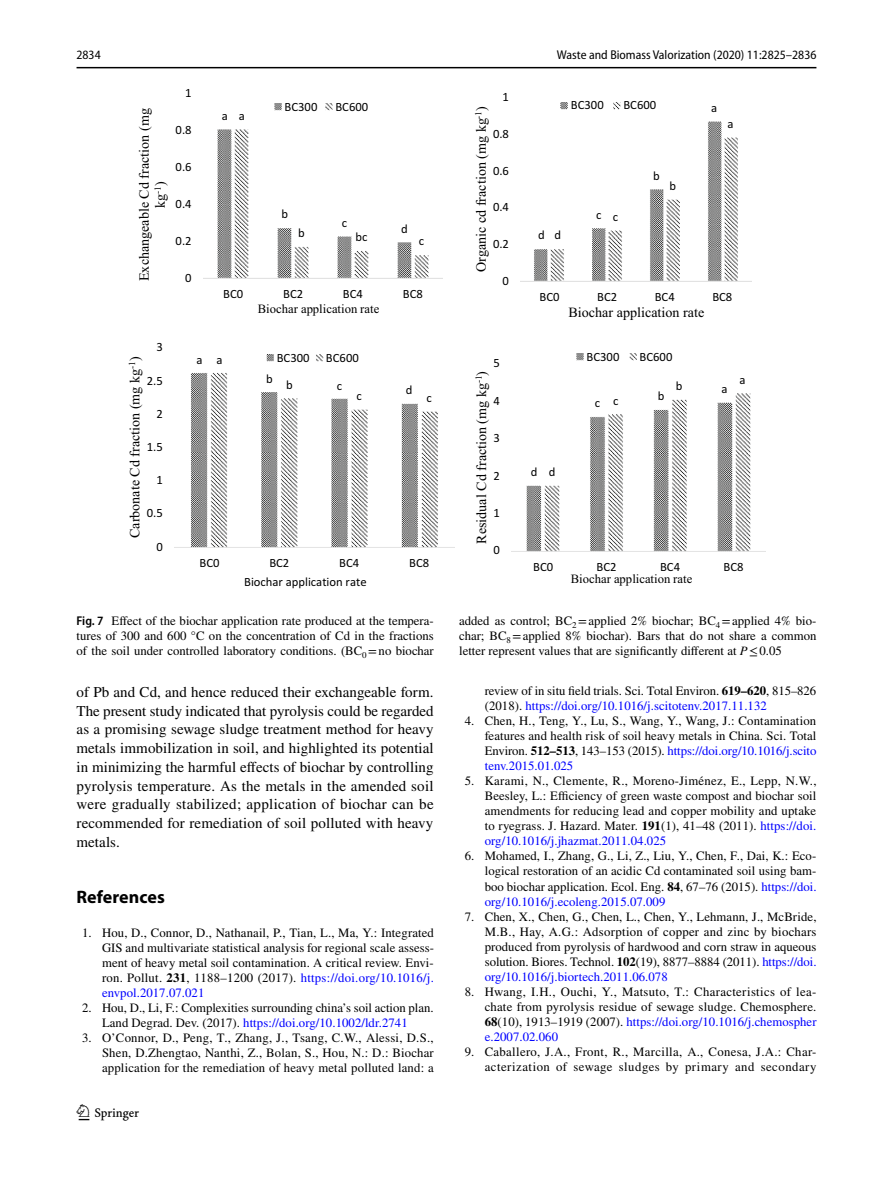
<style>
.page{position:relative;width:893px;height:1187px;background:#fff}
.page>*{position:absolute;margin:0;border:0;box-sizing:border-box;transform-origin:0 0}
.t1{font:22.5px "Springnew";color:#000}
.t2{font:700 18px "Myriad Pro";letter-spacing:.005em;color:#000}
.t3{font:15px/18.8px "STIX";letter-spacing:.01em;color:#000;text-align:justify}
.t4{font:14.1px/16px "Times New Roman PSMT2";color:#000;text-align:center}
.t5{font:12.75px/15px "STIX";letter-spacing:.005em;color:#000;text-align:justify}
.t6{font:12.75px/15px "STIX";letter-spacing:.04em;color:#000;text-align:right}
.t7{font:semi-condensed 12.75px "Myriad Pro";color:#000}
.t8{font:12.6px "Calibri";color:#000}
.t9{font:12.6px "Times New Roman PSMT2";color:#000}
.s1{font-family:"Myriad Pro";font-weight:600;font-stretch:semi-condensed}
.s2{font-style:italic}
.s3{font-weight:700}
.s4{color:#00f}
</style>
<div class="page">
<hr style="left:77px;top:67px;width:739px;height:1px;background:#000">
<img style="left:203px;top:103px;width:240px;height:176px">
<img style="left:534px;top:102px;width:204px;height:179px">
<img style="left:191px;top:355px;width:247px;height:192px">
<img style="left:526px;top:353px;width:225px;height:198px">
<p class="t7" style="left:77px;top:48px;width:26px">2834</p>
<p class="t7" style="left:557px;top:48px;width:261px">Waste and Biomass Valorization (2020) 11:2825–2836</p>
<p class="t4" style="left:136px;top:281px;width:174px;rotate:-90deg">Exchangeable Cd fraction (mg kg<sup>-1</sup>)</p>
<p class="t8" style="left:185px;top:85px;width:8px">1</p>
<p class="t8" style="left:176px;top:122px;width:18px">0.8</p>
<p class="t8" style="left:176px;top:159px;width:18px">0.6</p>
<p class="t8" style="left:176px;top:196px;width:18px">0.4</p>
<p class="t8" style="left:176px;top:233px;width:18px">0.2</p>
<p class="t8" style="left:185px;top:270px;width:8px">0</p>
<p class="t8" style="left:222px;top:108px;width:8px">a</p>
<p class="t8" style="left:239px;top:108px;width:8px">a</p>
<p class="t8" style="left:285px;top:99px;width:34px">BC300</p>
<p class="t8" style="left:335px;top:99px;width:34px">BC600</p>
<p class="t8" style="left:281px;top:206px;width:8px">b</p>
<p class="t8" style="left:342px;top:215px;width:7px">c</p>
<p class="t8" style="left:298px;top:225px;width:8px">b</p>
<p class="t8" style="left:355px;top:229px;width:14px">bc</p>
<p class="t8" style="left:401px;top:221px;width:8px">d</p>
<p class="t8" style="left:419px;top:233px;width:7px">c</p>
<p class="t8" style="left:223px;top:286px;width:22px">BC0</p>
<p class="t8" style="left:283px;top:286px;width:22px">BC2</p>
<p class="t8" style="left:343px;top:286px;width:22px">BC4</p>
<p class="t8" style="left:403px;top:286px;width:22px">BC8</p>
<p class="t9" style="left:258px;top:300px;width:123px">Biochar application rate</p>
<p class="t8" style="left:156px;top:339px;width:8px">3</p>
<p class="t4" style="left:127px;top:538px;width:183px;rotate:-90deg">Carbonate Cd fraction (mg kg<sup>-1</sup>)</p>
<p class="t8" style="left:147px;top:372px;width:18px">2.5</p>
<p class="t8" style="left:156px;top:406px;width:8px">2</p>
<p class="t8" style="left:147px;top:439px;width:18px">1.5</p>
<p class="t8" style="left:156px;top:472px;width:8px">1</p>
<p class="t8" style="left:147px;top:505px;width:18px">0.5</p>
<p class="t8" style="left:156px;top:538px;width:8px">0</p>
<p class="t8" style="left:197px;top:352px;width:8px">a</p>
<p class="t8" style="left:216px;top:352px;width:8px">a</p>
<p class="t8" style="left:277px;top:350px;width:34px">BC300</p>
<p class="t8" style="left:326px;top:350px;width:34px">BC600</p>
<p class="t8" style="left:266px;top:371px;width:8px">b</p>
<p class="t8" style="left:286px;top:377px;width:8px">b</p>
<p class="t8" style="left:337px;top:377px;width:7px">c</p>
<p class="t8" style="left:406px;top:382px;width:8px">d</p>
<p class="t8" style="left:356px;top:388px;width:7px">c</p>
<p class="t8" style="left:426px;top:390px;width:7px">c</p>
<p class="t8" style="left:199px;top:555px;width:22px">BC0</p>
<p class="t8" style="left:269px;top:555px;width:22px">BC2</p>
<p class="t8" style="left:339px;top:555px;width:22px">BC4</p>
<p class="t8" style="left:409px;top:555px;width:22px">BC8</p>
<p class="t8" style="left:244px;top:574px;width:124px">Biochar application rate</p>
<p class="t8" style="left:503px;top:89px;width:8px">1</p>
<p class="t4" style="left:473px;top:272px;width:167px;rotate:-90deg">Organic cd fraction (mg kg<sup>-1</sup>)</p>
<p class="t8" style="left:493px;top:126px;width:17px">0.8</p>
<p class="t8" style="left:493px;top:163px;width:17px">0.6</p>
<p class="t8" style="left:493px;top:199px;width:17px">0.4</p>
<p class="t8" style="left:493px;top:236px;width:17px">0.2</p>
<p class="t8" style="left:503px;top:272px;width:8px">0</p>
<p class="t8" style="left:493px;top:355px;width:8px">5</p>
<p class="t4" style="left:473px;top:543px;width:174px;rotate:-90deg">Residual Cd fraction (mg kg<sup>-1</sup>)</p>
<p class="t8" style="left:493px;top:393px;width:8px">4</p>
<p class="t8" style="left:493px;top:430px;width:8px">3</p>
<p class="t8" style="left:493px;top:467px;width:8px">2</p>
<p class="t8" style="left:493px;top:505px;width:8px">1</p>
<p class="t8" style="left:493px;top:542px;width:8px">0</p>
<p class="t8" style="left:571px;top:97px;width:34px">BC300</p>
<p class="t8" style="left:623px;top:97px;width:34px">BC600</p>
<p class="t8" style="left:538px;top:227px;width:8px">d</p>
<p class="t8" style="left:554px;top:227px;width:8px">d</p>
<p class="t8" style="left:596px;top:206px;width:7px">c</p>
<p class="t8" style="left:613px;top:209px;width:7px">c</p>
<p class="t8" style="left:653px;top:168px;width:8px">b</p>
<p class="t8" style="left:670px;top:178px;width:8px">b</p>
<p class="t8" style="left:711px;top:100px;width:8px">a</p>
<p class="t8" style="left:728px;top:116px;width:8px">a</p>
<p class="t8" style="left:540px;top:289px;width:22px">BC0</p>
<p class="t8" style="left:597px;top:289px;width:22px">BC2</p>
<p class="t8" style="left:655px;top:289px;width:22px">BC4</p>
<p class="t8" style="left:712px;top:289px;width:22px">BC8</p>
<p class="t4" style="left:568px;top:304px;width:137px">Biochar application rate</p>
<p class="t8" style="left:531px;top:464px;width:8px">d</p>
<p class="t8" style="left:549px;top:464px;width:8px">d</p>
<p class="t8" style="left:586px;top:348px;width:34px">BC300</p>
<p class="t8" style="left:639px;top:348px;width:34px">BC600</p>
<p class="t8" style="left:595px;top:395px;width:7px">c</p>
<p class="t8" style="left:613px;top:392px;width:7px">c</p>
<p class="t8" style="left:658px;top:388px;width:8px">b</p>
<p class="t8" style="left:676px;top:378px;width:8px">b</p>
<p class="t8" style="left:721px;top:381px;width:8px">a</p>
<p class="t8" style="left:739px;top:371px;width:8px">a</p>
<p class="t8" style="left:533px;top:559px;width:22px">BC0</p>
<p class="t8" style="left:597px;top:559px;width:22px">BC2</p>
<p class="t8" style="left:660px;top:559px;width:22px">BC4</p>
<p class="t8" style="left:723px;top:559px;width:22px">BC8</p>
<p class="t9" style="left:571px;top:570px;width:123px">Biochar application rate</p>
<p class="t5" style="left:77px;top:614px;width:359px"><span class="s1">Fig. 7</span> Effect of the biochar application rate produced at the tempera&shy;tures of 300 and 600 °C on the concentration of Cd in the fractions of the soil under controlled laboratory conditions. (BC<sub>0</sub> =no biochar</p>
<p class="t5" style="left:459px;top:614px;width:359px">added as control; BC<sub>2</sub> =applied 2% biochar; BC<sub>4</sub> =applied 4% bio&shy;char; BC<sub>8</sub> =applied 8% biochar). Bars that do not share a common letter represent values that are significantly different at <span class="s2">P</span>≤0.05</p>
<p class="t3" style="left:77px;top:683px;width:359px">of Pb and Cd, and hence reduced their exchangeable form.<br>The present study indicated that pyrolysis could be regarded as a promising sewage sludge treatment method for heavy metals immobilization in soil, and highlighted its potential in minimizing the harmful effects of biochar by controlling pyrolysis temperature. As the metals in the amended soil were gradually stabilized; application of biochar can be recommended for remediation of soil polluted with heavy metals.</p>
<h2 class="t2" style="left:77px;top:885px;width:90px">References</h2>
<p class="t5" style="left:102px;top:926px;width:333px;text-indent:-20px">1. Hou, D., Connor, D., Nathanail, P., Tian, L., Ma, Y.: Integrated GIS and multivariate statistical analysis for regional scale assess&shy;ment of heavy metal soil contamination. A critical review. Envi&shy;ron. Pollut. <span class="s3">231</span>, 1188–1200 (2017). <span class="s4">https://doi.org/10.1016/j. envpol.2017.07.021</span></p>
<p class="t5" style="left:82px;top:1000px;width:353px;text-align:center">2. Hou, D., Li, F.: Complexities surrounding china’s soil action plan.<br>Land Degrad. Dev. (2017). <span class="s4">https://doi.org/10.1002/ldr.2741</span></p>
<p class="t5" style="left:102px;top:1030px;width:333px;text-indent:-20px">3. O’Connor, D., Peng, T., Zhang, J., Tsang, C.W., Alessi, D.S., Shen, D.Zhengtao, Nanthi, Z., Bolan, S., Hou, N.: D.: Biochar application for the remediation of heavy metal polluted land: a</p>
<h1 class="t1" style="left:79px;top:1104px;width:62px">1 3</h1>
<p class="t5" style="left:485px;top:684px;width:333px">review of in situ field trials. Sci. Total Environ. <span class="s3">619–620</span>, 815–826 (2018). <span class="s4">https://doi.org/10.1016/j.scitotenv.2017.11.132</span></p>
<p class="t5" style="left:485px;top:714px;width:333px;text-indent:-20px">4. Chen, H., Teng, Y., Lu, S., Wang, Y., Wang, J.: Contamination features and health risk of soil heavy metals in China. Sci. Total Environ. <span class="s3">512–513</span>, 143–153 (2015). <span class="s4">https://doi.org/10.1016/j.scito tenv.2015.01.025</span></p>
<p class="t5" style="left:485px;top:774px;width:333px;text-indent:-20px">5. Karami, N., Clemente, R., Moreno-Jiménez, E., Lepp, N.W., Beesley, L.: Efficiency of green waste compost and biochar soil amendments for reducing lead and copper mobility and uptake to ryegrass. J. Hazard. Mater. <span class="s3">191</span>(1), 41–48 (2011). <span class="s4">https://doi. org/10.1016/j.jhazmat.2011.04.025</span></p>
<p class="t5" style="left:485px;top:849px;width:333px;text-indent:-20px">6. Mohamed, I., Zhang, G., Li, Z., Liu, Y., Chen, F., Dai, K.: Eco&shy;logical restoration of an acidic Cd contaminated soil using bam&shy;boo biochar application. Ecol. Eng. <span class="s3">84</span>, 67–76 (2015). <span class="s4">https://doi. org/10.1016/j.ecoleng.2015.07.009</span></p>
<p class="t5" style="left:485px;top:909px;width:333px;text-indent:-20px">7. Chen, X., Chen, G., Chen, L., Chen, Y., Lehmann, J., McBride, M.B., Hay, A.G.: Adsorption of copper and zinc by biochars produced from pyrolysis of hardwood and corn straw in aqueous solution. Biores. Technol. <span class="s3">102</span>(19), 8877–8884 (2011). <span class="s4">https://doi. org/10.1016/j.biortech.2011.06.078</span></p>
<p class="t5" style="left:485px;top:984px;width:333px;text-indent:-20px">8. Hwang, I.H., Ouchi, Y., Matsuto, T.: Characteristics of lea&shy;chate from pyrolysis residue of sewage sludge. Chemosphere.<br><span class="s3">68</span>(10), 1913–1919 (2007). <span class="s4">https://doi.org/10.1016/j.chemospher e.2007.02.060</span></p>
<p class="t6" style="left:465px;top:1044px;width:353px">9. Caballero, J.A., Front, R., Marcilla, A., Conesa, J.A.: Char&shy;acterization of sewage sludges by primary and secondary</p>
</div>
